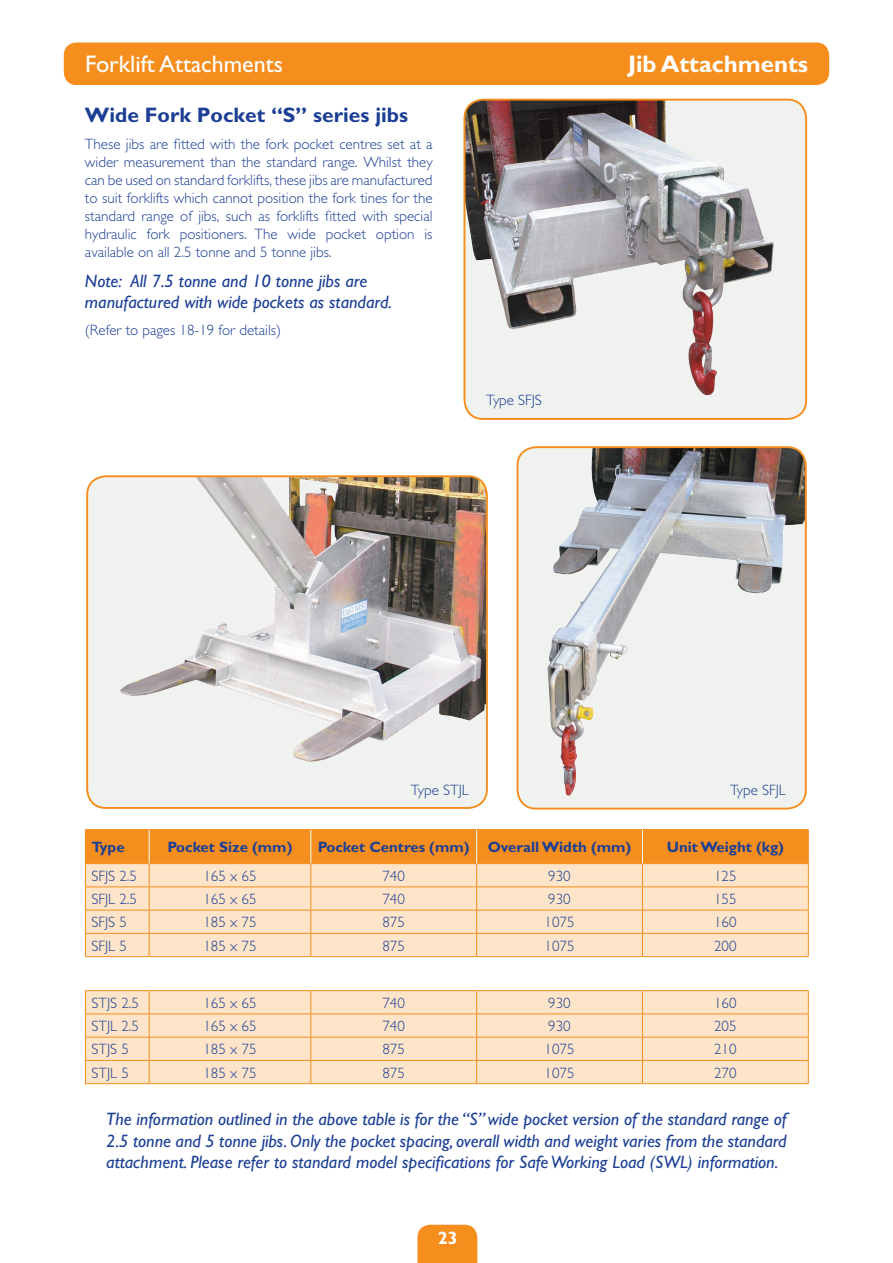
<style>
.page{position:relative;width:893px;height:1263px;background:#fff}
.page>*{position:absolute;margin:0;border:0;box-sizing:border-box;transform-origin:0 0}
.t1{font:24px "Gill Sans";color:#fff}
.t2{font:700 24px "Gill Sans";color:#fff}
.t3{font:700 21px "Gill Sans";color:#1b3f94}
.t4{font:italic 18px/21.6px "Gill Sans";color:#1b3f94}
.t5{font:700 18px "Gill Sans";color:#fff}
.t6{font:300 15px/18px "Gill Sans";color:#1b3f94;text-align:justify}
.t7{font:700 15px "Gill Sans";color:#1b3f94}
</style>
<div class="page">
<div style="left:64px;top:43px;width:765px;height:42px;background:#f68e1e;border-radius:13px"></div>
<div style="left:417px;top:1225px;width:60px;height:38px;background:#f68e1e"></div>
<div style="left:464px;top:100px;width:342px;height:319px;background:#eff2ee;border-radius:19px"></div>
<img style="left:464px;top:100px;width:310px;height:295px">
<div style="left:464px;top:99px;width:343px;height:321px;border:2px solid #f68e1e;border-radius:19px"></div>
<div style="left:87px;top:476px;width:400px;height:332px;background:#eff2ee;border-radius:19px"></div>
<img style="left:120px;top:478px;width:365px;height:284px">
<div style="left:86px;top:475px;width:402px;height:334px;border:2px solid #f68e1e;border-radius:19px"></div>
<div style="left:517px;top:447px;width:289px;height:361px;background:#eff2ee;border-radius:19px"></div>
<img style="left:548px;top:449px;width:256px;height:347px">
<div style="left:517px;top:446px;width:290px;height:363px;border:2px solid #f68e1e;border-radius:19px"></div>
<svg style="left:86px;top:957px;width:722px;height:126px;fill:#fee5c9"></svg>
<hr style="left:85px;top:829px;width:64px;height:1px;background:#f68e1e">
<hr style="left:149px;top:829px;width:162px;height:1px;background:#f68e1e">
<hr style="left:311px;top:829px;width:166px;height:1px;background:#f68e1e">
<hr style="left:477px;top:829px;width:165px;height:1px;background:#f68e1e">
<hr style="left:642px;top:829px;width:167px;height:1px;background:#f68e1e">
<svg style="left:85px;top:830px;width:724px;height:126px;background:#fbcb96"></svg>
<hr style="left:85px;top:956px;width:64px;height:1px;background:#f68e1e">
<hr style="left:149px;top:956px;width:162px;height:1px;background:#f68e1e">
<hr style="left:311px;top:956px;width:166px;height:1px;background:#f68e1e">
<hr style="left:477px;top:956px;width:165px;height:1px;background:#f68e1e">
<hr style="left:642px;top:956px;width:167px;height:1px;background:#f68e1e">
<hr style="left:85px;top:990px;width:64px;height:1px;background:#f68e1e">
<hr style="left:149px;top:990px;width:162px;height:1px;background:#f68e1e">
<hr style="left:311px;top:990px;width:166px;height:1px;background:#f68e1e">
<hr style="left:477px;top:990px;width:165px;height:1px;background:#f68e1e">
<hr style="left:642px;top:990px;width:167px;height:1px;background:#f68e1e">
<hr style="left:85px;top:1013px;width:64px;height:1px;background:#f68e1e">
<hr style="left:149px;top:1013px;width:162px;height:1px;background:#f68e1e">
<hr style="left:311px;top:1013px;width:166px;height:1px;background:#f68e1e">
<hr style="left:477px;top:1013px;width:165px;height:1px;background:#f68e1e">
<hr style="left:642px;top:1013px;width:167px;height:1px;background:#f68e1e">
<hr style="left:85px;top:1037px;width:64px;height:1px;background:#f68e1e">
<hr style="left:149px;top:1037px;width:162px;height:1px;background:#f68e1e">
<hr style="left:311px;top:1037px;width:166px;height:1px;background:#f68e1e">
<hr style="left:477px;top:1037px;width:165px;height:1px;background:#f68e1e">
<hr style="left:642px;top:1037px;width:167px;height:1px;background:#f68e1e">
<hr style="left:85px;top:1060px;width:64px;height:1px;background:#f68e1e">
<svg style="left:85px;top:991px;width:1px;height:92px"></svg>
<hr style="left:149px;top:1060px;width:162px;height:1px;background:#f68e1e">
<svg style="left:149px;top:991px;width:1px;height:92px"></svg>
<hr style="left:311px;top:1060px;width:166px;height:1px;background:#f68e1e">
<svg style="left:310px;top:991px;width:1px;height:92px"></svg>
<hr style="left:477px;top:1060px;width:165px;height:1px;background:#f68e1e">
<svg style="left:476px;top:991px;width:1px;height:92px"></svg>
<hr style="left:642px;top:1060px;width:167px;height:1px;background:#f68e1e">
<svg style="left:642px;top:991px;width:1px;height:92px"></svg>
<svg style="left:808px;top:991px;width:1px;height:92px"></svg>
<hr style="left:85px;top:1083px;width:64px;height:1px;background:#f68e1e">
<hr style="left:149px;top:1083px;width:162px;height:1px;background:#f68e1e">
<hr style="left:311px;top:1083px;width:166px;height:1px;background:#f68e1e">
<hr style="left:477px;top:1083px;width:165px;height:1px;background:#f68e1e">
<hr style="left:642px;top:1083px;width:167px;height:1px;background:#f68e1e">
<hr style="left:149px;top:830px;width:1px;height:33px;background:#fff">
<hr style="left:310px;top:830px;width:1px;height:33px;background:#fff">
<hr style="left:476px;top:830px;width:1px;height:33px;background:#fff">
<hr style="left:642px;top:830px;width:1px;height:33px;background:#fff">
<hr style="left:149px;top:957px;width:1px;height:33px;background:#fff">
<hr style="left:310px;top:957px;width:1px;height:33px;background:#fff">
<hr style="left:476px;top:957px;width:1px;height:33px;background:#fff">
<hr style="left:642px;top:957px;width:1px;height:33px;background:#fff">
<h1 class="t1" style="left:85px;top:50px;width:199px">Forklift Attachments</h1>
<h1 class="t2" style="left:628px;top:50px;width:181px">Jib Attachments</h1>
<h2 class="t3" style="left:85px;top:103px;width:324px">Wide Fork Pocket “S” series jibs</h2>
<p class="t6" style="left:85px;top:135px;width:349px">These jibs are fitted with the fork pocket centres set at a wider measurement than the standard range. Whilst they can be used on standard forklifts, these jibs are manufactured to suit forklifts which cannot position the fork tines for the standard range of jibs, such as forklifts fitted with special hydraulic fork positioners. The wide pocket option is available on all 2.5 tonne and 5 tonne jibs.</p>
<p class="t4" style="left:85px;top:270px;width:309px">Note: All 7.5 tonne and 10 tonne jibs are manufactured with wide pockets as standard.</p>
<p class="t6" style="left:85px;top:321px;width:198px">(Refer to pages 18-19 for details)</p>
<p class="t6" style="left:486px;top:391px;width:57px">Type SFJS</p>
<p class="t6" style="left:411px;top:781px;width:59px">Type STJL</p>
<p class="t6" style="left:730px;top:781px;width:57px">Type SFJL</p>
<p class="t7" style="left:91px;top:838px;width:35px">Type</p>
<p class="t7" style="left:168px;top:838px;width:126px">Pocket Size (mm)</p>
<p class="t7" style="left:318px;top:838px;width:315px">Pocket Centres (mm) Overall Width (mm)</p>
<p class="t7" style="left:667px;top:838px;width:119px">Unit Weight (kg)</p>
<p class="t6" style="left:91px;top:867px;width:47px">SFJS 2.5</p>
<p class="t6" style="left:203px;top:867px;width:55px">165 x 65</p>
<p class="t6" style="left:382px;top:867px;width:24px">740</p>
<p class="t6" style="left:548px;top:867px;width:24px">930</p>
<p class="t6" style="left:714px;top:867px;width:24px">125</p>
<p class="t6" style="left:91px;top:890px;width:47px">SFJL 2.5</p>
<p class="t6" style="left:203px;top:890px;width:55px">165 x 65</p>
<p class="t6" style="left:382px;top:890px;width:24px">740</p>
<p class="t6" style="left:548px;top:890px;width:24px">930</p>
<p class="t6" style="left:714px;top:890px;width:24px">155</p>
<p class="t6" style="left:91px;top:913px;width:37px">SFJS 5</p>
<p class="t6" style="left:203px;top:913px;width:55px">185 x 75</p>
<p class="t6" style="left:382px;top:913px;width:24px">875</p>
<p class="t6" style="left:545px;top:913px;width:31px">1075</p>
<p class="t6" style="left:714px;top:913px;width:24px">160</p>
<p class="t6" style="left:91px;top:937px;width:37px">SFJL 5</p>
<p class="t6" style="left:203px;top:937px;width:55px">185 x 75</p>
<p class="t6" style="left:382px;top:937px;width:24px">875</p>
<p class="t6" style="left:545px;top:937px;width:31px">1075</p>
<p class="t6" style="left:714px;top:937px;width:24px">200</p>
<p class="t6" style="left:91px;top:994px;width:49px">STJS 2.5</p>
<p class="t6" style="left:203px;top:994px;width:55px">165 x 65</p>
<p class="t6" style="left:382px;top:994px;width:24px">740</p>
<p class="t6" style="left:548px;top:994px;width:24px">930</p>
<p class="t6" style="left:714px;top:994px;width:24px">160</p>
<p class="t6" style="left:91px;top:1017px;width:49px">STJL 2.5</p>
<p class="t6" style="left:203px;top:1017px;width:55px">165 x 65</p>
<p class="t6" style="left:382px;top:1017px;width:24px">740</p>
<p class="t6" style="left:548px;top:1017px;width:24px">930</p>
<p class="t6" style="left:714px;top:1017px;width:24px">205</p>
<p class="t6" style="left:91px;top:1040px;width:39px">STJS 5</p>
<p class="t6" style="left:203px;top:1040px;width:55px">185 x 75</p>
<p class="t6" style="left:382px;top:1040px;width:24px">875</p>
<p class="t6" style="left:545px;top:1040px;width:31px">1075</p>
<p class="t6" style="left:714px;top:1040px;width:24px">210</p>
<p class="t6" style="left:91px;top:1064px;width:39px">STJL 5</p>
<p class="t6" style="left:203px;top:1064px;width:55px">185 x 75</p>
<p class="t6" style="left:382px;top:1064px;width:24px">875</p>
<p class="t6" style="left:545px;top:1064px;width:31px">1075</p>
<p class="t6" style="left:714px;top:1064px;width:24px">270</p>
<p class="t4" style="left:106px;top:1108px;width:682px;text-align:justify">The information outlined in the above table is for the “S” wide pocket version of the standard range of 2.5 tonne and 5 tonne jibs. Only the pocket spacing, overall width and weight varies from the standard attachment. Please refer to standard model specifications for Safe Working Load (SWL) information.</p>
<p class="t5" style="left:438px;top:1227px;width:21px">23</p>
</div>
